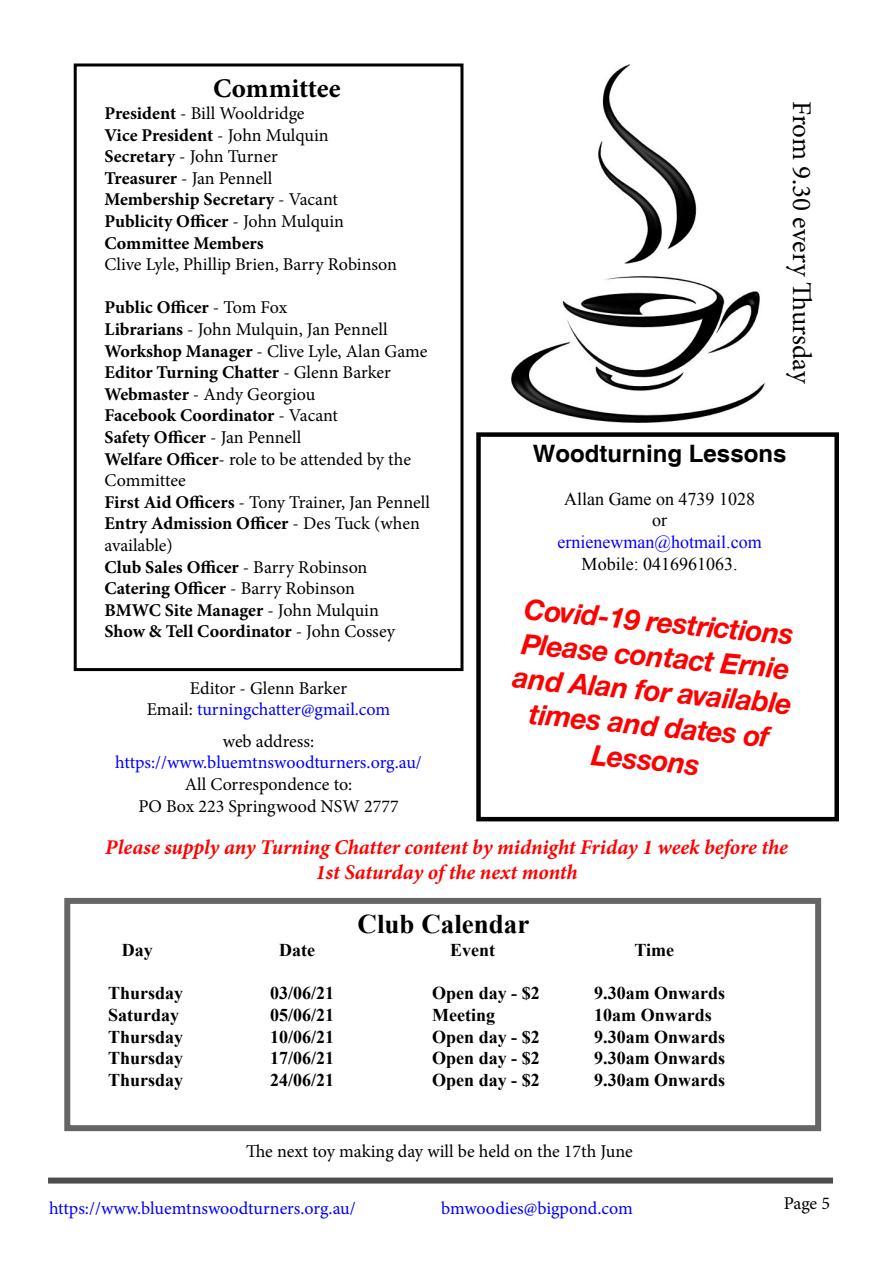
<style>
.page{position:relative;width:893px;height:1263px;background:#fff}
.page>*{position:absolute;margin:0;border:0;box-sizing:border-box;transform-origin:0 0}
.t1{font:italic 700 28.8px/34.7px "Helvetica";color:#f00;text-align:center}
.t2{font:27px "Minion Pro";color:#000}
.t3{font:700 27px "Times New Roman";color:#000}
.t4{font:700 27px "Minion Pro";color:#000}
.t5{font:700 24px "Helvetica";color:#000}
.t6{font:italic 700 21px/25.2px "Minion Pro";letter-spacing:-.005em;color:#f00;text-align:center}
.t7{font:18px/21.6px "Minion Pro";color:#000;text-align:center}
.t8{font:700 18px "Times New Roman";color:#000}
.t9{font:700 18px/21.6px "Minion Pro";letter-spacing:-.005em;color:#000}
.t10{font:18px "Minion Pro";letter-spacing:-.005em;color:#00f}
.t11{font:18px/21.6px "Times New Roman";color:#000;text-align:center}
.t12{font:18px "Times New Roman";color:#00f}
.s1{font-weight:400}
.s2{font-weight:700}
.s3{color:#00f}
</style>
<div class="page">
<div style="left:74px;top:63px;width:389px;height:608px;border:3px solid #000"></div>
<div style="left:64px;top:898px;width:757px;height:233px;border:6px solid #666"></div>
<div style="left:48px;top:1177px;width:785px;height:6px;background:#4d4d4d"></div>
<div style="left:476px;top:432px;width:363px;height:389px;border:4px solid #000"></div>
<img style="left:511px;top:64px;width:254px;height:359px">
<h2 class="t4" style="left:213px;top:70px;width:129px">Committee</h2>
<p class="t9" style="left:104px;top:102px;width:241px">President <span class="s1">- Bill Wooldridge<br></span>Vice President <span class="s1">- John Mulquin<br></span>Secretary <span class="s1">- John Turner<br></span>Treasurer <span class="s1">- Jan Pennell<br></span>Membership Secretary <span class="s1">- Vacant<br></span>Publicity Officer <span class="s1">- John Mulquin<br></span>Committee Members</p>
<p class="t7" style="left:104px;top:254px;width:294px">Clive Lyle, Phillip Brien, Barry Robinson</p>
<p class="t7" style="left:104px;top:297px;width:327px;text-align:left"><span class="s2">Public Officer</span> - Tom Fox<br><span class="s2">Librarians</span> - John Mulquin, Jan Pennell<br><span class="s2">Workshop Manager</span> - Clive Lyle, Alan Game<br><span class="s2">Editor Turning Chatter</span> - Glenn Barker<br><span class="s2">Webmaster</span> - Andy Georgiou<br><span class="s2">Facebook Coordinator</span> - Vacant<br><span class="s2">Safety Officer</span> - Jan Pennell<br><span class="s2">Welfare Officer</span>- role to be attended by the<br>Committee<br><span class="s2">First Aid Officers</span> - Tony Trainer, Jan Pennell<br><span class="s2">Entry Admission Officer</span> - Des Tuck (when available)<br><span class="s2">Club Sales Officer</span> - Barry Robinson<br><span class="s2">Catering Officer</span> - Barry Robinson<br><span class="s2">BMWC Site Manager</span> - John Mulquin<br><span class="s2">Show &amp; Tell Coordinator</span> - John Cossey</p>
<h2 class="t2" style="left:820px;top:101px;width:284px;rotate:90deg">From 9.30 every Thursday</h2>
<h3 class="t5" style="left:533px;top:438px;width:255px">Woodturning Lessons</h3>
<p class="t11" style="left:564px;top:488px;width:192px">Allan Game on 4739 1028 or</p>
<p class="t12" style="left:558px;top:530px;width:206px">ernienewman@hotmail.com</p>
<p class="t11" style="left:582px;top:552px;width:158px">Mobile: 0416961063.</p>
<h1 class="t1" style="left:521px;top:592px;width:281px;rotate:5deg">Covid-19 restrictions<br>Please contact Ernie and Alan for available times and dates of<br>Lessons</h1>
<p class="t7" style="left:147px;top:677px;width:245px">Editor - Glenn Barker<br>Email: <span class="s3">turningchatter@gmail.com</span></p>
<p class="t7" style="left:223px;top:730px;width:93px">web address:</p>
<p class="t10" style="left:115px;top:751px;width:308px">https://www.bluemtnswoodturners.org.au/</p>
<p class="t7" style="left:138px;top:774px;width:262px">All Correspondence to:<br>PO Box 223 Springwood NSW 2777</p>
<p class="t6" style="left:105px;top:834px;width:684px">Please supply any Turning Chatter content by midnight Friday 1 week before the<br>1st Saturday of the next month</p>
<h2 class="t3" style="left:358px;top:905px;width:173px">Club Calendar</h2>
<p class="t8" style="left:122px;top:938px;width:32px">Day</p>
<p class="t8" style="left:279px;top:938px;width:37px">Date</p>
<p class="t8" style="left:450px;top:938px;width:46px">Event</p>
<p class="t8" style="left:634px;top:938px;width:41px">Time</p>
<p class="t8" style="left:108px;top:981px;width:77px">Thursday</p>
<p class="t8" style="left:270px;top:981px;width:66px">03/06/21</p>
<p class="t8" style="left:432px;top:981px;width:109px">Open day - $2</p>
<p class="t8" style="left:594px;top:981px;width:133px">9.30am Onwards</p>
<p class="t8" style="left:108px;top:1002px;width:73px">Saturday</p>
<p class="t8" style="left:270px;top:1002px;width:66px">05/06/21</p>
<p class="t8" style="left:432px;top:1002px;width:64px">Meeting</p>
<p class="t8" style="left:594px;top:1002px;width:119px">10am Onwards</p>
<p class="t8" style="left:108px;top:1024px;width:77px">Thursday</p>
<p class="t8" style="left:270px;top:1024px;width:66px">10/06/21</p>
<p class="t8" style="left:432px;top:1024px;width:109px">Open day - $2</p>
<p class="t8" style="left:594px;top:1024px;width:133px">9.30am Onwards</p>
<p class="t8" style="left:108px;top:1046px;width:77px">Thursday</p>
<p class="t8" style="left:270px;top:1046px;width:66px">17/06/21</p>
<p class="t8" style="left:432px;top:1046px;width:109px">Open day - $2</p>
<p class="t8" style="left:594px;top:1046px;width:133px">9.30am Onwards</p>
<p class="t8" style="left:108px;top:1067px;width:77px">Thursday</p>
<p class="t8" style="left:270px;top:1067px;width:66px">24/06/21</p>
<p class="t8" style="left:432px;top:1067px;width:109px">Open day - $2</p>
<p class="t8" style="left:594px;top:1067px;width:133px">9.30am Onwards</p>
<p class="t7" style="left:246px;top:1141px;width:388px">The next toy making day will be held on the 17th June</p>
<p class="t10" style="left:49px;top:1196px;width:308px">https://www.bluemtnswoodturners.org.au/</p>
<p class="t10" style="left:441px;top:1196px;width:193px">bmwoodies@bigpond.com</p>
<p class="t7" style="left:784px;top:1192px;width:48px">Page 5</p>
</div>
